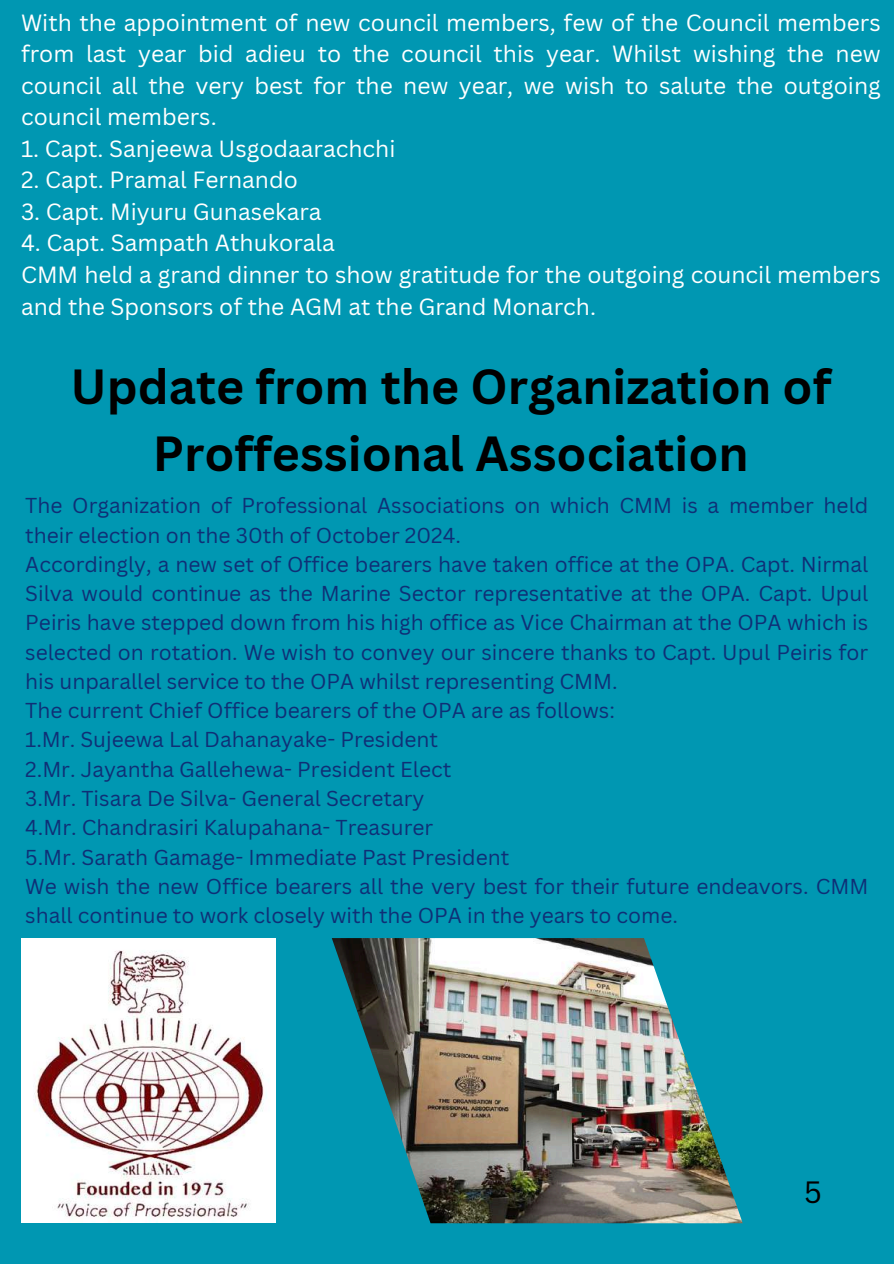
<style>
.page{position:relative;width:894px;height:1264px;background:#fff}
.page>*{position:absolute;margin:0;border:0;box-sizing:border-box;transform-origin:0 0}
.t1{font:700 48px/66.3px "Canva Sans";color:#000;text-align:center}
.t2{font:30px "Canva Sans";color:#000}
.t3{font:22.8px/31.5px "Canva Sans";color:#fff;text-align:justify}
.t4{font:21px/29.2px "Canva Sans";color:#0f2f76}
</style>
<div class="page">
<div style="left:0;top:0;width:893px;height:1263px;background:#0097b2"></div>
<img style="left:21px;top:938px;width:254px;height:284px">
<img style="left:332px;top:938px;width:410px;height:285px">
<p class="t3" style="left:21px;top:6px;width:861px">With the appointment of new council members, few of the Council members from last year bid adieu to the council this year. Whilst wishing the new council all the very best for the new year, we wish to salute the outgoing council members.</p>
<p class="t3" style="left:21px;top:132px;width:376px">1. Capt. Sanjeewa Usgodaarachchi</p>
<p class="t3" style="left:21px;top:164px;width:278px">2. Capt. Pramal Fernando</p>
<p class="t3" style="left:21px;top:195px;width:302px">3. Capt. Miyuru Gunasekara</p>
<p class="t3" style="left:21px;top:227px;width:861px;text-align:left">4. Capt. Sampath Athukorala<br>CMM held a grand dinner to show gratitude for the outgoing council members and the Sponsors of the AGM at the Grand Monarch.</p>
<h1 class="t1" style="left:70px;top:353px;width:762px">Update from the Organization of<br>Proffessional Association</h1>
<p class="t4" style="left:25px;top:490px;width:844px">The Organization of Professional Associations on which CMM is a member held their election on the 30th of October 2024.<br>Accordingly, a new set of Office bearers have taken office at the OPA. Capt. Nirmal Silva would continue as the Marine Sector representative at the OPA. Capt. Upul Peiris have stepped down from his high office as Vice Chairman at the OPA which is selected on rotation. We wish to convey our sincere thanks to Capt. Upul Peiris for his unparallel service to the OPA whilst representing CMM.<br>The current Chief Office bearers of the OPA are as follows:<br>1.Mr. Sujeewa Lal Dahanayake- President<br>2.Mr. Jayantha Gallehewa- President Elect<br>3.Mr. Tisara De Silva- General Secretary<br>4.Mr. Chandrasiri Kalupahana- Treasurer<br>5.Mr. Sarath Gamage- Immediate Past President<br>We wish the new Office bearers all the very best for their future endeavors. CMM shall continue to work closely with the OPA in the years to come.</p>
<h2 class="t2" style="left:804px;top:1170px;width:19px">5</h2>
</div>
